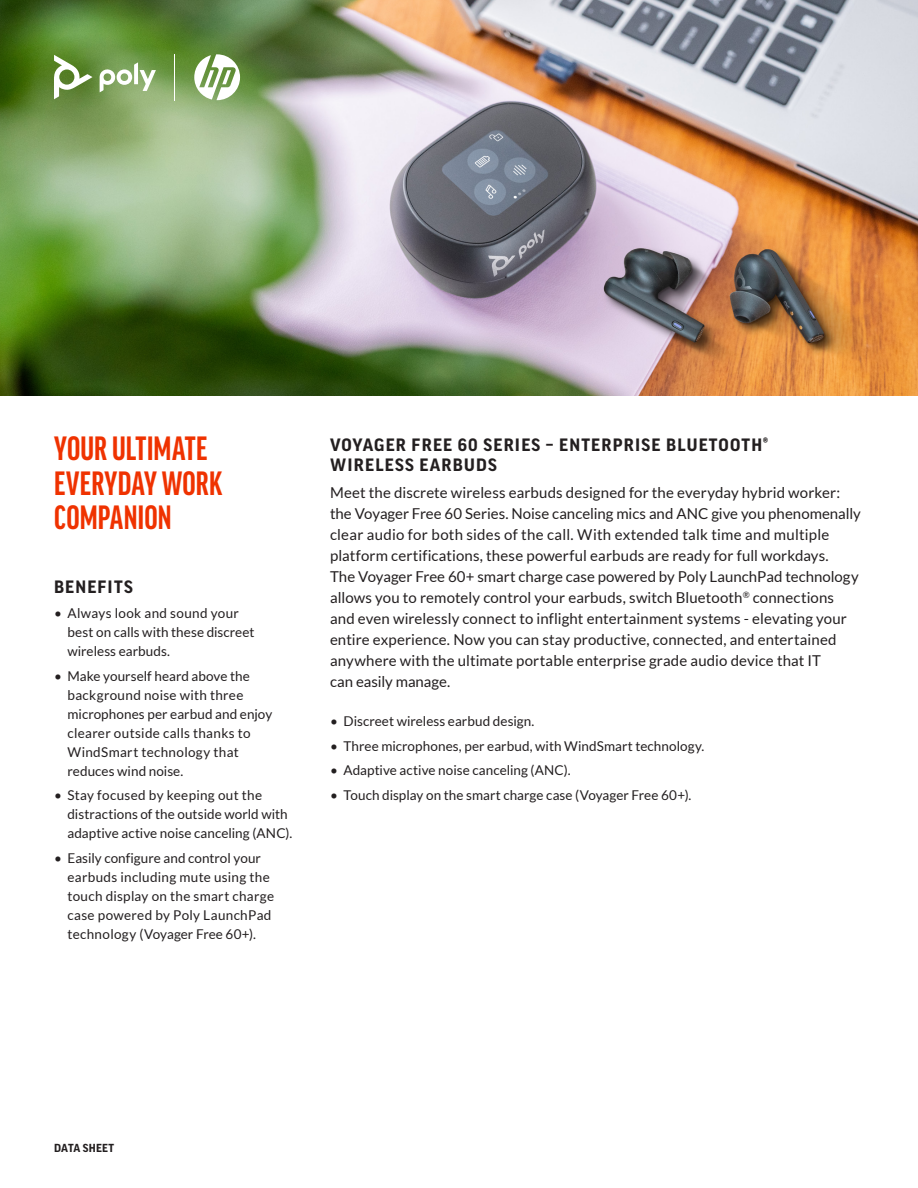
<style>
.page{position:relative;width:918px;height:1188px;background:#fff}
.page>*{position:absolute;margin:0;border:0;box-sizing:border-box;transform-origin:0 0}
.headline{font:700 extra-condensed 36px/34.5px "Good Headline Pro";letter-spacing:.005em;color:#ef3200}
.subhead{font:700 17.25px/20.7px "Good Pro";letter-spacing:.07em;color:#231f20}
.body_copy{font:15px/21px "Lato";letter-spacing:.005em;color:#231f20}
.t1{font:13.5px/18.9px "Lato";letter-spacing:.01em;color:#231f20}
.t2{font:700 11.25px "Good Pro";letter-spacing:.02em;color:#231f20}
</style>
<div class="page">
<img style="left:0;top:0;width:918px;height:396px">
<svg style="left:54px;top:55px;width:39px;height:44px"></svg>
<svg style="left:100px;top:62px;width:56px;height:30px"></svg>
<svg style="left:194px;top:54px;width:46px;height:46px"></svg>
<hr style="left:174px;top:54px;width:1px;height:46px;background:#fff">
<p class="headline" style="left:54px;top:431px;width:170px">YOUR ULTIMATE<br>EVERYDAY WORK<br>COMPANION</p>
<p class="subhead" style="left:54px;top:577px;width:80px">BENEFITS</p>
<p class="t1" style="left:68px;top:604px;width:189px;text-indent:-14px">• Always look and sound your best on calls with these discreet wireless earbuds.</p>
<p class="t1" style="left:68px;top:667px;width:206px;text-indent:-14px">• Make yourself heard above the background noise with three microphones per earbud and enjoy clearer outside calls thanks to<br>WindSmart technology that reduces wind noise.</p>
<p class="t1" style="left:68px;top:786px;width:226px;text-indent:-14px">• Stay focused by keeping out the distractions of the outside world with adaptive active noise canceling (ANC).</p>
<p class="t1" style="left:68px;top:849px;width:208px;text-indent:-14px">• Easily configure and control your earbuds including mute using the touch display on the smart charge case powered by Poly LaunchPad technology (Voyager Free 60+).</p>
<p class="subhead" style="left:330px;top:434px;width:440px">VOYAGER FREE 60 SERIES – ENTERPRISE BLUETOOTH®<br>WIRELESS EARBUDS</p>
<p class="body_copy" style="left:330px;top:482px;width:532px">Meet the discrete wireless earbuds designed for the everyday hybrid worker: the Voyager Free 60 Series. Noise canceling mics and ANC give you phenomenally clear audio for both sides of the call. With extended talk time and multiple platform certifications, these powerful earbuds are ready for full workdays.<br>The Voyager Free 60+ smart charge case powered by Poly LaunchPad technology allows you to remotely control your earbuds, switch Bluetooth<sup>®</sup> connections and even wirelessly connect to inflight entertainment systems - elevating your entire experience. Now you can stay productive, connected, and entertained anywhere with the ultimate portable enterprise grade audio device that IT<br>can easily manage.</p>
<p class="t1" style="left:330px;top:711px;width:206px">• Discreet wireless earbud design.</p>
<p class="t1" style="left:330px;top:736px;width:376px">• Three microphones, per earbud, with WindSmart technology.</p>
<p class="t1" style="left:330px;top:761px;width:242px">• Adaptive active noise canceling (ANC).</p>
<p class="t1" style="left:330px;top:786px;width:363px">• Touch display on the smart charge case (Voyager Free 60+).</p>
<p class="t2" style="left:54px;top:1142px;width:62px">DATA SHEET</p>
</div>
